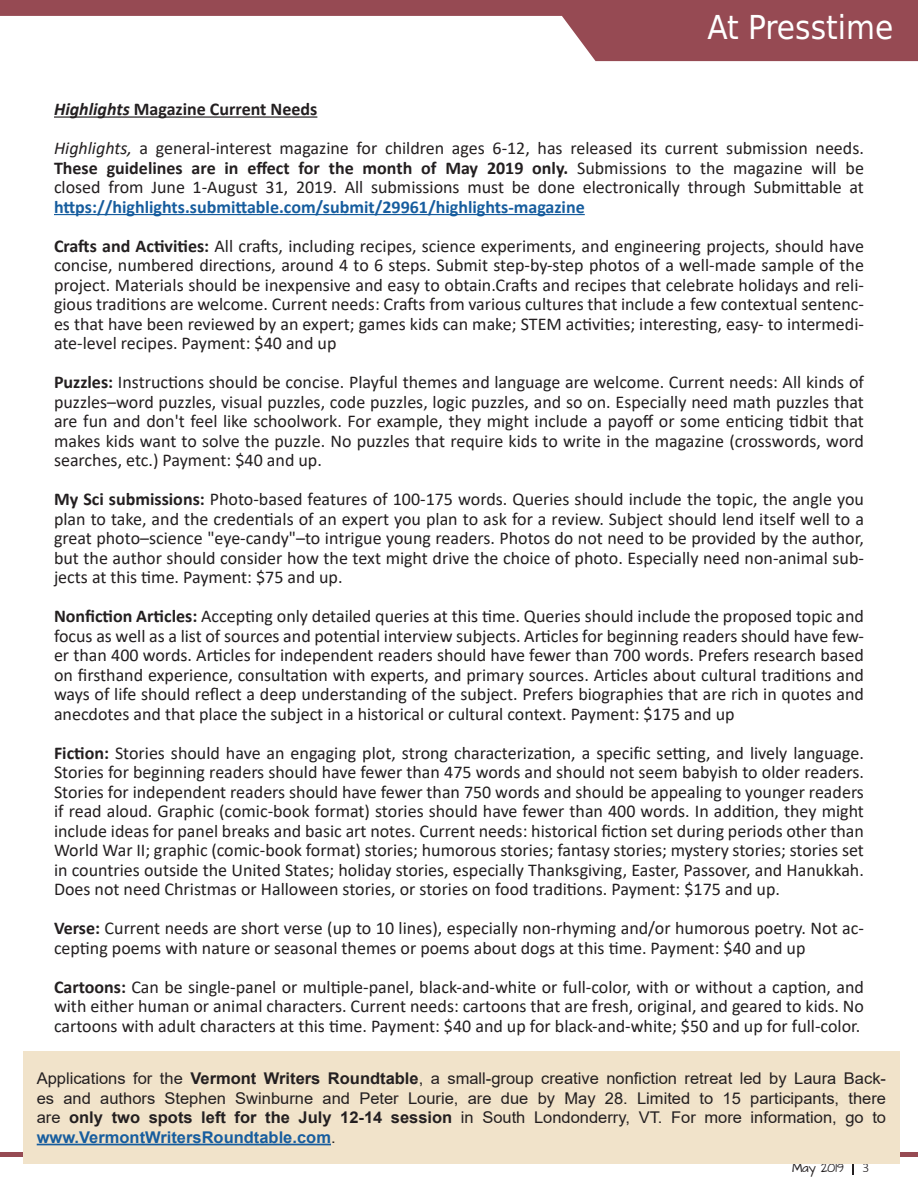
<style>
.page{position:relative;width:918px;height:1188px;background:#fff}
.page>*{position:absolute;margin:0;border:0;box-sizing:border-box;transform-origin:0 0}
.t1{font:33px "DejaVu Sans Condensed";color:#fff}
.At_Presstime_Paragra{font:18px/19.5px "Calibri";color:#231f20;text-align:justify}
.At_Presstime_Paragra-2{font:700 18px "Calibri";color:#231f20}
.At_Presstime_Paragra-3{font:16.2px/19.5px "Arial";color:#231f20;text-align:justify}
.t2{font:300 13.5px "Calibri";color:#231f20}
.t3{font:10.2px "Architects Daughter";color:#231f20}
.s1{font-style:italic}
.s2{font-weight:700}
.s3{font-weight:700;color:#175d9e}
</style>
<div class="page">
<svg style="left:0;top:0;width:918px;height:61px;fill:#964a53"></svg>
<hr style="left:0;top:1153px;width:918px;height:4px;background:#964a53">
<hr style="left:852px;top:1133px;width:2px;height:42px;background:#231f20">
<hr style="left:54px;top:116px;width:263px;height:2px;background:#231f20">
<hr style="left:54px;top:214px;width:531px;height:1px;background:#175d9e">
<div style="left:23px;top:1051px;width:877px;height:113px;background:#f1e3ca"></div>
<hr style="left:37px;top:1144px;width:294px;height:1px;background:#175d9e">
<p class="t1" style="left:707px;top:1px;width:187px">At Presstime</p>
<p class="At_Presstime_Paragra-2" style="left:54px;top:96px;width:265px"><span class="s1">Highlights</span> Magazine Current Needs</p>
<p class="At_Presstime_Paragra" style="left:54px;top:138px;width:811px"><span class="s1">Highlights,</span> a general-interest magazine for children ages 6-12, has released its current submission needs.<br><span class="s2">These guidelines are in effect for the month of May 2019 only.</span> Submissions to the magazine will be closed from June 1-August 31, 2019. All submissions must be done electronically through Submittable at <span class="s3">https://highlights.submittable.com/submit/29961/highlights-magazine</span></p>
<p class="At_Presstime_Paragra" style="left:54px;top:235px;width:812px"><span class="s2">Crafts and Activities:</span> All crafts, including recipes, science experiments, and engineering projects, should have concise, numbered directions, around 4 to 6 steps. Submit step-by-step photos of a well-made sample of the project. Materials should be inexpensive and easy to obtain.Crafts and recipes that celebrate holidays and reli&shy;gious traditions are welcome. Current needs: Crafts from various cultures that include a few contextual sentenc&shy;es that have been reviewed by an expert; games kids can make; STEM activities; interesting, easy- to intermedi&shy;ate-level recipes. Payment: $40 and up</p>
<p class="At_Presstime_Paragra" style="left:54px;top:372px;width:812px"><span class="s2">Puzzles:</span> Instructions should be concise. Playful themes and language are welcome. Current needs: All kinds of puzzles–word puzzles, visual puzzles, code puzzles, logic puzzles, and so on. Especially need math puzzles that are fun and don't feel like schoolwork. For example, they might include a payoff or some enticing tidbit that makes kids want to solve the puzzle. No puzzles that require kids to write in the magazine (crosswords, word searches, etc.) Payment: $40 and up.</p>
<p class="At_Presstime_Paragra" style="left:54px;top:489px;width:812px"><span class="s2">My Sci submissions:</span> Photo-based features of 100-175 words. Queries should include the topic, the angle you plan to take, and the credentials of an expert you plan to ask for a review. Subject should lend itself well to a great photo–science "eye-candy"–to intrigue young readers. Photos do not need to be provided by the author, but the author should consider how the text might drive the choice of photo. Especially need non-animal sub&shy;jects at this time. Payment: $75 and up.</p>
<p class="At_Presstime_Paragra" style="left:54px;top:606px;width:811px"><span class="s2">Nonfiction Articles:</span> Accepting only detailed queries at this time. Queries should include the proposed topic and focus as well as a list of sources and potential interview subjects. Articles for beginning readers should have few&shy;er than 400 words. Articles for independent readers should have fewer than 700 words. Prefers research based on firsthand experience, consultation with experts, and primary sources. Articles about cultural traditions and ways of life should reflect a deep understanding of the subject. Prefers biographies that are rich in quotes and anecdotes and that place the subject in a historical or cultural context. Payment: $175 and up</p>
<p class="At_Presstime_Paragra" style="left:54px;top:742px;width:812px"><span class="s2">Fiction:</span> Stories should have an engaging plot, strong characterization, a specific setting, and lively language.<br>Stories for beginning readers should have fewer than 475 words and should not seem babyish to older readers.<br>Stories for independent readers should have fewer than 750 words and should be appealing to younger readers if read aloud. Graphic (comic-book format) stories should have fewer than 400 words. In addition, they might include ideas for panel breaks and basic art notes. Current needs: historical fiction set during periods other than World War II; graphic (comic-book format) stories; humorous stories; fantasy stories; mystery stories; stories set in countries outside the United States; holiday stories, especially Thanksgiving, Easter, Passover, and Hanukkah.<br>Does not need Christmas or Halloween stories, or stories on food traditions. Payment: $175 and up.</p>
<p class="At_Presstime_Paragra" style="left:54px;top:918px;width:811px"><span class="s2">Verse:</span> Current needs are short verse (up to 10 lines), especially non-rhyming and/or humorous poetry. Not ac&shy;cepting poems with nature or seasonal themes or poems about dogs at this time. Payment: $40 and up</p>
<p class="At_Presstime_Paragra" style="left:54px;top:976px;width:811px"><span class="s2">Cartoons:</span> Can be single-panel or multiple-panel, black-and-white or full-color, with or without a caption, and with either human or animal characters. Current needs: cartoons that are fresh, original, and geared to kids. No cartoons with adult characters at this time. Payment: $40 and up for black-and-white; $50 and up for full-color.</p>
<p class="At_Presstime_Paragra-3" style="left:37px;top:1069px;width:851px">Applications for the <span class="s2">Vermont Writers Roundtable</span>, a small-group creative nonfiction retreat led by Laura Back&shy;es and authors Stephen Swinburne and Peter Lourie, are due by May 28. Limited to 15 participants, there are <span class="s2">only two spots left for the July 12-14 session</span> in South Londonderry, VT. For more information, go to <span class="s3">www.VermontWritersRoundtable.com</span>.</p>
<p class="t3" style="left:792px;top:1161px;width:53px">May 2019</p>
<p class="t2" style="left:862px;top:1159px;width:8px">3</p>
</div>
